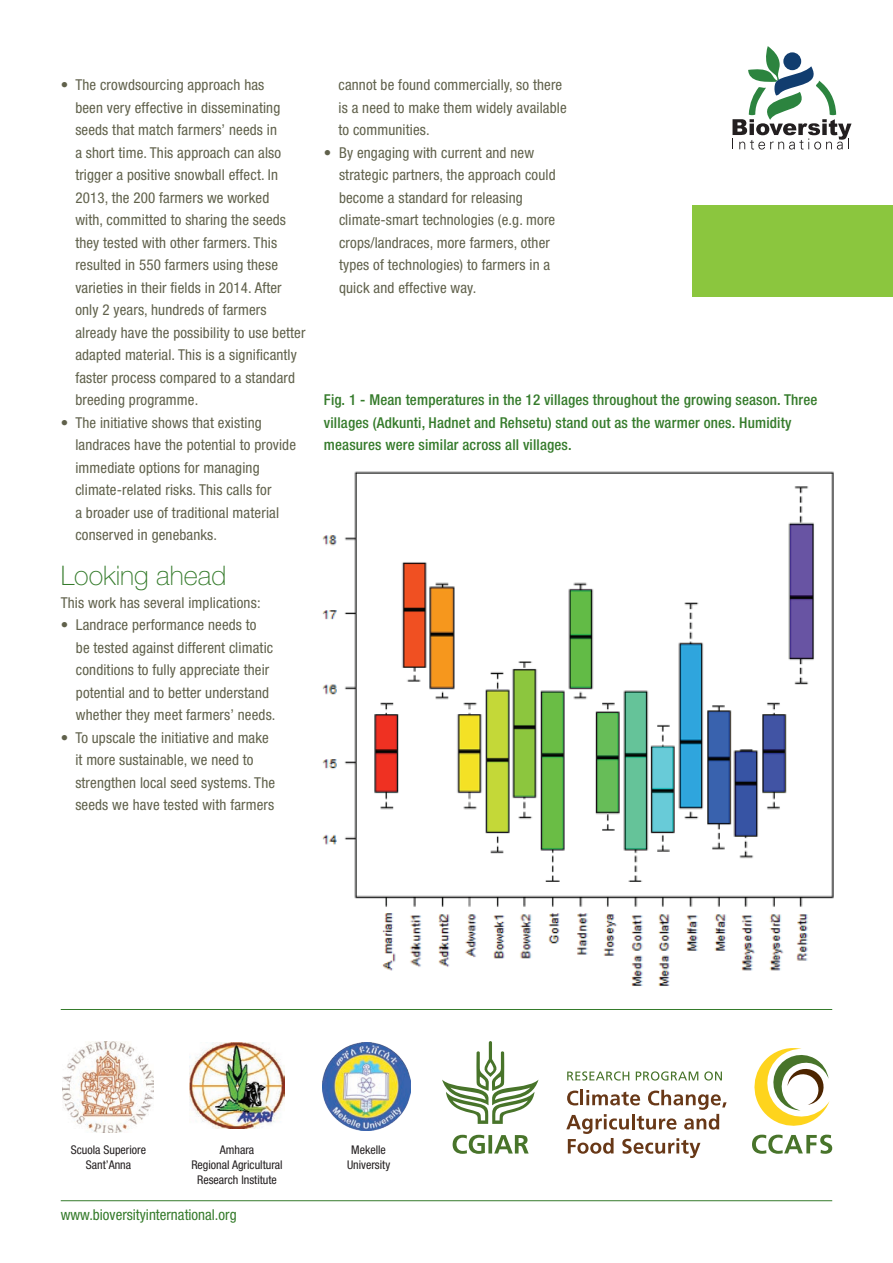
<style>
.page{position:relative;width:893px;height:1263px;background:#fff}
.page>*{position:absolute;margin:0;border:0;box-sizing:border-box;transform-origin:0 0}
.t1{font:100 27px "Helvetica Neue LT Std";color:#357b2b}
.t2{font:condensed 15px/22.5px "Helvetica Neue LT Std";letter-spacing:.01em;color:#60614b}
.t3{font:500 condensed 15px/22.5px "Helvetica Neue LT Std";letter-spacing:.01em;color:#357b2b}
.t4{font:condensed 15px "Helvetica Neue LT Std";color:#357b2b}
.t5{font:condensed 12px/15px "Helvetica Neue LT Std";color:#231f20;text-align:center}
</style>
<div class="page">
<div style="left:692px;top:205px;width:201px;height:92px;background:#8bc63e"></div>
<svg style="left:732px;top:46px;width:119px;height:104px"></svg>
<img style="left:322px;top:471px;width:512px;height:515px">
<hr style="left:61px;top:1200px;width:771px;height:1px;background:#357b2b">
<hr style="left:61px;top:1009px;width:771px;height:1px;background:#357b2b">
<img style="left:189px;top:1042px;width:96px;height:87px">
<img style="left:322px;top:1043px;width:88px;height:87px">
<img style="left:62px;top:1042px;width:92px;height:90px">
<svg style="left:752px;top:1048px;width:80px;height:106px"></svg>
<svg style="left:442px;top:1041px;width:96px;height:113px"></svg>
<svg style="left:567px;top:1071px;width:62px;height:9px"></svg>
<svg style="left:636px;top:1071px;width:62px;height:9px"></svg>
<svg style="left:704px;top:1071px;width:18px;height:9px"></svg>
<svg style="left:566px;top:1090px;width:161px;height:68px"></svg>
<p class="t2" style="left:75px;top:73px;width:232px;text-indent:-15px">• The crowdsourcing approach has<br>been very effective in disseminating seeds that match farmers’ needs in<br>a short time. This approach can also trigger a positive snowball effect. In 2013, the 200 farmers we worked<br>with, committed to sharing the seeds they tested with other farmers. This resulted in 550 farmers using these varieties in their fields in 2014. After only 2 years, hundreds of farmers already have the possibility to use better adapted material. This is a significantly faster process compared to a standard breeding programme.</p>
<p class="t2" style="left:75px;top:411px;width:222px;text-indent:-15px">• The initiative shows that existing landraces have the potential to provide immediate options for managing climate-related risks. This calls for<br>a broader use of traditional material conserved in genebanks.</p>
<h1 class="t1" style="left:61px;top:560px;width:167px">Looking ahead</h1>
<p class="t2" style="left:61px;top:591px;width:201px">This work has several implications:</p>
<p class="t2" style="left:76px;top:613px;width:201px;text-indent:-15px">• Landrace performance needs to<br>be tested against different climatic conditions to fully appreciate their potential and to better understand whether they meet farmers’ needs.</p>
<p class="t2" style="left:75px;top:726px;width:201px;text-indent:-15px">• To upscale the initiative and make it more sustainable, we need to strengthen local seed systems. The seeds we have tested with farmers</p>
<p class="t2" style="left:338px;top:73px;width:230px">cannot be found commercially, so there is a need to make them widely available to communities.</p>
<p class="t2" style="left:339px;top:141px;width:218px;text-indent:-15px">• By engaging with current and new strategic partners, the approach could become a standard for releasing climate-smart technologies (e.g. more crops/landraces, more farmers, other types of technologies) to farmers in a quick and effective way.</p>
<p class="t3" style="left:324px;top:388px;width:495px">Fig. 1 - Mean temperatures in the 12 villages throughout the growing season. Three villages (Adkunti, Hadnet and Rehsetu) stand out as the warmer ones. Humidity measures were similar across all villages.</p>
<p class="t5" style="left:71px;top:1142px;width:77px">Scuola Superiore<br>Sant’Anna</p>
<p class="t5" style="left:191px;top:1142px;width:93px">Amhara<br>Regional Agricultural<br>Research Institute</p>
<p class="t5" style="left:347px;top:1142px;width:45px">Mekelle<br>University</p>
<p class="t4" style="left:61px;top:1206px;width:177px">www.bioversityinternational.org</p>
</div>
